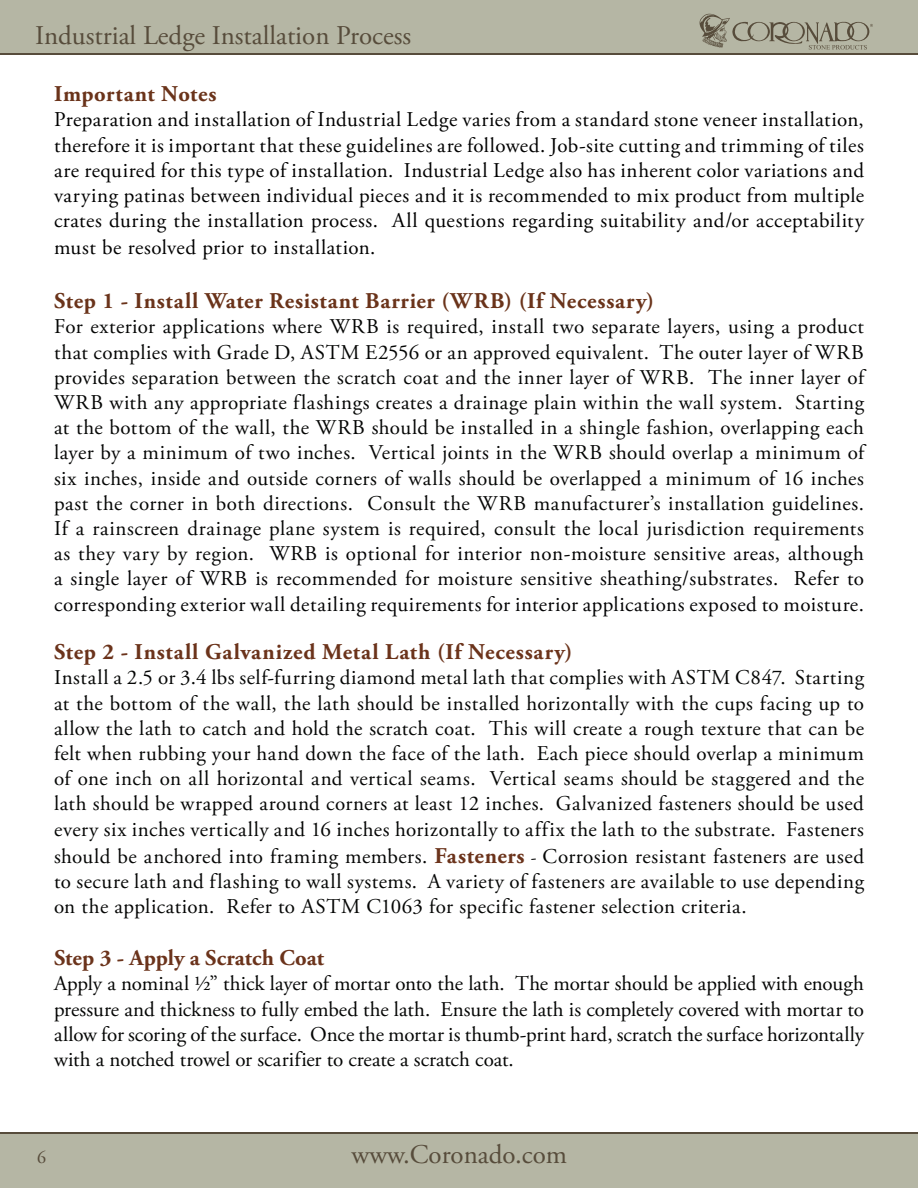
<style>
.page{position:relative;width:918px;height:1188px;background:#fff}
.page>*{position:absolute;margin:0;border:0;box-sizing:border-box;transform-origin:0 0}
.t1{font:27px "Adobe Garamond Pro";color:#574c3b}
.t2{font:700 22.5px "Adobe Garamond Pro";letter-spacing:.03em;color:#6a331a}
.t3{font:700 22.5px "Adobe Garamond Pro";letter-spacing:.03em;color:#6b331b}
.t4{font:700 22.5px "Adobe Garamond Pro";color:#6b331b}
.t5{font:21px/25.2px "Adobe Garamond Pro";letter-spacing:.015em;color:#050605;text-align:justify}
.t6{font:21px/25.5px "Adobe Garamond Pro";letter-spacing:.025em;color:#000;text-align:justify}
.t7{font:18px "Adobe Garamond Pro";color:#574c3b}
.s1{color:#030304}
.s2{font-weight:700;font-size:22.5px;color:#6b331b}
.s3{font-size:18px}
</style>
<div class="page">
<div style="left:0;top:0;width:918px;height:54px;background:#b5b6a4"></div>
<div style="left:0;top:1134px;width:918px;height:54px;background:#b5b6a4"></div>
<hr style="left:0;top:53px;width:918px;height:2px;background:#574c3b">
<hr style="left:0;top:1132px;width:918px;height:2px;background:#574c3b">
<svg style="left:700px;top:14px;width:173px;height:36px"></svg>
<p class="t1" style="left:35px;top:19px;width:377px">Industrial Ledge Installation Process</p>
<p class="t2" style="left:54px;top:81px;width:164px">Important Notes</p>
<p class="t6" style="left:54px;top:108px;width:812px">Preparation and installation of Industrial Ledge varies from a standard stone veneer installation, therefore it is important that these guidelines are followed. Job-site cutting and trimming of tiles are required for this type of installation. Industrial Ledge also has inherent color variations and varying patinas between individual pieces and it is recommended to mix product from multiple crates during the installation process. All questions regarding suitability and/or acceptability must be resolved prior to installation.</p>
<p class="t2" style="left:54px;top:288px;width:602px">Step 1 - Install Water Resistant Barrier (WRB) (If Necessary)</p>
<p class="t5" style="left:54px;top:315px;width:812px">For exterior applications where WRB is required, install two separate layers, using a product that complies with Grade D, ASTM E2556 or an approved equivalent. The outer layer of WRB provides separation between the scratch coat and the inner layer of WRB. The inner layer of WRB with any appropriate flashings creates a drainage plain within the wall system. Starting at the bottom of the wall, the WRB should be installed in a shingle fashion, overlapping each layer by a minimum of two inches. Vertical joints in the WRB should overlap a minimum of six inches, inside and outside corners of walls should be overlapped a minimum of 16 inches past the corner in both directions. Consult the WRB manufacturer’s installation guidelines.<br>If a rainscreen drainage plane system is required, consult the local jurisdiction requirements as they vary by region. <span class="s1">WRB is optional for interior non-moisture sensitive areas, although a single layer of WRB is recommended for moisture sensitive sheathing/substrates. Refer to corresponding exterior wall detailing requirements for interior applications exposed to moisture.</span></p>
<p class="t3" style="left:54px;top:639px;width:520px">Step 2 - Install Galvanized Metal Lath (If Necessary)</p>
<p class="t5" style="left:54px;top:666px;width:812px">Install a 2.5 or 3.4 lbs self-furring diamond metal lath that complies with ASTM C847. Starting at the bottom of the wall, the lath should be installed horizontally with the cups facing up to allow the lath to catch and hold the scratch coat. This will create a rough texture that can be felt when rubbing your hand down the face of the lath. Each piece should overlap a minimum of one inch on all horizontal and vertical seams. Vertical seams should be staggered and the lath should be wrapped around corners at least 12 inches. Galvanized fasteners should be used every six inches vertically and 16 inches horizontally to affix the lath to the substrate. Fasteners should be anchored into framing members. <span class="s2">Fasteners</span> <span class="s3">-</span> Corrosion resistant fasteners are used to secure lath and flashing to wall systems. A variety of fasteners are available to use depending on the application. Refer to ASTM C1063 for specific fastener selection criteria.</p>
<p class="t4" style="left:54px;top:945px;width:272px">Step 3 - Apply a Scratch Coat</p>
<p class="t5" style="left:54px;top:972px;width:812px">Apply a nominal ½” thick layer of mortar onto the lath. The mortar should be applied with enough pressure and thickness to fully embed the lath. Ensure the lath is completely covered with mortar to allow for scoring of the surface. Once the mortar is thumb-print hard, scratch the surface horizontally with a notched trowel or scarifier to create a scratch coat.</p>
<p class="t7" style="left:37px;top:1146px;width:10px">6</p>
<p class="t1" style="left:352px;top:1138px;width:217px">www.Coronado.com</p>
</div>
